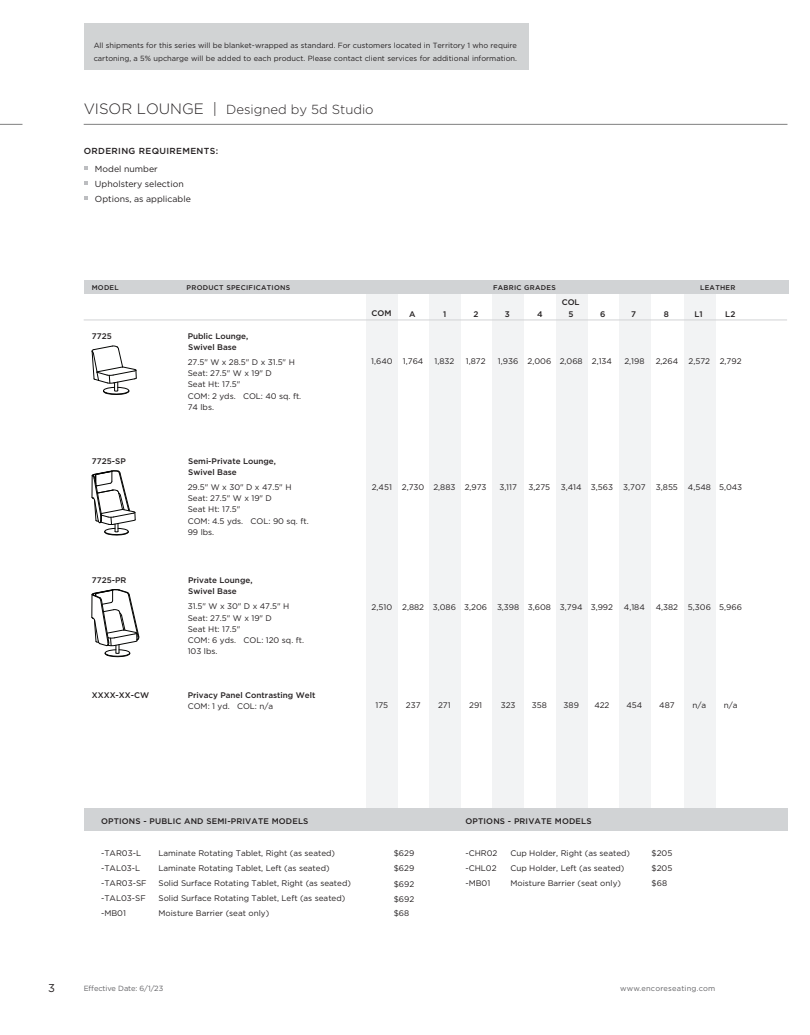
<style>
.page{position:relative;width:810px;height:1035px;background:#fff}
.page>*{position:absolute;margin:0;border:0;box-sizing:border-box;transform-origin:0 0}
.t1{font:300 13.12px "Gotham";color:#231f20}
.t2{font:11.25px "Gotham";color:#231f20}
.bullet_copy{font:8.75px "Gotham";color:#231f20}
.Left_Tabs{font:500 8.75px "Gotham";letter-spacing:.04em;color:#231f20}
.Options{font:8.12px "Gotham";color:#231f20}
.description{font:8.12px "Gotham";color:#231f20}
.Prices1{font:8.12px "Gotham";color:#231f20}
.description-2{font:500 8.12px/11.2px "Gotham";color:#231f20}
.description-3{font:500 8.12px "Gotham";letter-spacing:.02em;color:#231f20}
.Prices1-2{font:500 8.12px "Gotham";color:#231f20}
.t3{font:7.5px/12.5px "Gotham";color:#231f20}
.t4{font:7.5px "Gotham";letter-spacing:.015em;color:#636366}
.t5{font:7.5px "Gotham";letter-spacing:-.01em;color:#636366}
.Left_Tabs-2{font:500 6.88px "Gotham";letter-spacing:.04em;color:#231f20}
.s1{font-size:15px}
</style>
<div class="page">
<svg style="left:0;top:124px;width:22px;height:1px"></svg>
<hr style="left:84px;top:124px;width:703px;height:1px;background:#808080">
<div style="left:84px;top:23px;width:444px;height:46px;background:#d1d3d4"></div>
<div style="left:429px;top:288px;width:32px;height:537px;background:#f2f3f4"></div>
<div style="left:366px;top:289px;width:31px;height:536px;background:#f2f3f4"></div>
<div style="left:492px;top:289px;width:32px;height:536px;background:#f2f3f4"></div>
<div style="left:556px;top:289px;width:31px;height:536px;background:#f2f3f4"></div>
<div style="left:619px;top:289px;width:32px;height:536px;background:#f2f3f4"></div>
<div style="left:685px;top:289px;width:31px;height:536px;background:#f2f3f4"></div>
<div style="left:84px;top:280px;width:704px;height:13px;background:#d1d3d5"></div>
<hr style="left:84px;top:320px;width:703px;height:1px;background:#d1d2d4">
<div style="left:84px;top:809px;width:704px;height:22px;background:#d1d3d5"></div>
<svg style="left:92px;top:471px;width:44px;height:64px"></svg>
<svg style="left:92px;top:346px;width:45px;height:49px"></svg>
<svg style="left:91px;top:589px;width:48px;height:68px"></svg>
<svg style="left:84px;top:166px;width:3px;height:4px"></svg>
<svg style="left:84px;top:181px;width:3px;height:4px"></svg>
<svg style="left:84px;top:196px;width:3px;height:4px"></svg>
<p class="t3" style="left:94px;top:39px;width:425px">All shipments for this series will be blanket-wrapped as standard. For customers located in Territory 1 who require cartoning, a 5% upcharge will be added to each product. Please contact client services for additional information.</p>
<p class="t1" style="left:84px;top:101px;width:292px"><span class="s1">VISOR LOUNGE |</span> Designed by 5d Studio</p>
<p class="Left_Tabs" style="left:84px;top:145px;width:136px">ORDERING REQUIREMENTS:</p>
<p class="bullet_copy" style="left:95px;top:164px;width:64px">Model number</p>
<p class="bullet_copy" style="left:95px;top:179px;width:90px">Upholstery selection</p>
<p class="bullet_copy" style="left:95px;top:194px;width:97px">Options, as applicable</p>
<p class="Left_Tabs-2" style="left:92px;top:283px;width:28px">MODEL</p>
<p class="Left_Tabs-2" style="left:187px;top:283px;width:105px">PRODUCT SPECIFICATIONS</p>
<p class="Left_Tabs-2" style="left:493px;top:283px;width:64px">FABRIC GRADES</p>
<p class="Left_Tabs-2" style="left:700px;top:283px;width:37px">LEATHER</p>
<p class="description-2" style="left:92px;top:330px;width:21px">7725</p>
<p class="description-2" style="left:188px;top:330px;width:62px">Public Lounge,<br>Swivel Base</p>
<p class="description" style="left:188px;top:357px;width:109px">27.5" W x 28.5" D x 31.5" H</p>
<p class="description" style="left:188px;top:368px;width:86px">Seat: 27.5" W x 19" D</p>
<p class="description" style="left:188px;top:379px;width:54px">Seat Ht: 17.5"</p>
<p class="description" style="left:188px;top:390px;width:115px">COM: 2 yds. COL: 40 sq. ft.</p>
<p class="description" style="left:188px;top:402px;width:28px">74 lbs.</p>
<p class="description-2" style="left:92px;top:455px;width:35px">7725-SP</p>
<p class="description-2" style="left:188px;top:455px;width:89px">Semi-Private Lounge,<br>Swivel Base</p>
<p class="description" style="left:188px;top:482px;width:105px">29.5" W x 30" D x 47.5" H</p>
<p class="description" style="left:188px;top:493px;width:86px">Seat: 27.5" W x 19" D</p>
<p class="description" style="left:188px;top:504px;width:54px">Seat Ht: 17.5"</p>
<p class="description" style="left:188px;top:516px;width:122px">COM: 4.5 yds. COL: 90 sq. ft.</p>
<p class="description" style="left:188px;top:527px;width:28px">99 lbs.</p>
<p class="description-2" style="left:92px;top:575px;width:36px">7725-PR</p>
<p class="description-2" style="left:188px;top:575px;width:66px">Private Lounge,<br>Swivel Base</p>
<p class="description" style="left:188px;top:601px;width:103px">31.5" W x 30" D x 47.5" H</p>
<p class="description" style="left:188px;top:613px;width:86px">Seat: 27.5" W x 19" D</p>
<p class="description" style="left:188px;top:624px;width:54px">Seat Ht: 17.5"</p>
<p class="description" style="left:188px;top:635px;width:118px">COM: 6 yds. COL: 120 sq. ft.</p>
<p class="description" style="left:188px;top:646px;width:31px">103 lbs.</p>
<p class="description-2" style="left:92px;top:689px;width:59px">XXXX-XX-CW</p>
<p class="description-2" style="left:188px;top:689px;width:129px">Privacy Panel Contrasting Welt</p>
<p class="description" style="left:188px;top:701px;width:87px">COM: 1 yd. COL: n/a</p>
<p class="Prices1-2" style="left:371px;top:308px;width:21px">COM</p>
<p class="Prices1-2" style="left:562px;top:297px;width:19px">COL</p>
<p class="Prices1-2" style="left:409px;top:309px;width:8px">A</p>
<p class="Prices1-2" style="left:443px;top:309px;width:5px">1</p>
<p class="Prices1-2" style="left:474px;top:309px;width:6px">2</p>
<p class="Prices1-2" style="left:505px;top:309px;width:7px">3</p>
<p class="Prices1-2" style="left:537px;top:309px;width:7px">4</p>
<p class="Prices1-2" style="left:568px;top:309px;width:7px">5</p>
<p class="Prices1-2" style="left:600px;top:309px;width:7px">6</p>
<p class="Prices1-2" style="left:631px;top:309px;width:6px">7</p>
<p class="Prices1-2" style="left:664px;top:309px;width:7px">8</p>
<p class="Prices1-2" style="left:694px;top:309px;width:10px">L1</p>
<p class="Prices1-2" style="left:725px;top:309px;width:12px">L2</p>
<p class="Prices1" style="left:371px;top:356px;width:23px">1,640</p>
<p class="Prices1" style="left:403px;top:356px;width:22px">1,764</p>
<p class="Prices1" style="left:434px;top:356px;width:21px">1,832</p>
<p class="Prices1" style="left:466px;top:356px;width:21px">1,872</p>
<p class="Prices1" style="left:498px;top:356px;width:116px">1,936 2,006 2,068 2,134</p>
<p class="Prices1" style="left:624px;top:356px;width:22px">2,198</p>
<p class="Prices1" style="left:656px;top:356px;width:24px">2,264</p>
<p class="Prices1" style="left:689px;top:356px;width:54px">2,572 2,792</p>
<p class="Prices1" style="left:372px;top:482px;width:116px">2,451 2,730 2,883 2,973</p>
<p class="Prices1" style="left:499px;top:482px;width:19px">3,117</p>
<p class="Prices1" style="left:529px;top:482px;width:23px">3,275</p>
<p class="Prices1" style="left:561px;top:482px;width:54px">3,414 3,563</p>
<p class="Prices1" style="left:623px;top:482px;width:24px">3,707</p>
<p class="Prices1" style="left:656px;top:482px;width:88px">3,855 4,548 5,043</p>
<p class="Prices1" style="left:372px;top:602px;width:243px">2,510 2,882 3,086 3,206 3,398 3,608 3,794 3,992</p>
<p class="Prices1" style="left:624px;top:602px;width:22px">4,184</p>
<p class="Prices1" style="left:656px;top:602px;width:88px">4,382 5,306 5,966</p>
<p class="Prices1" style="left:376px;top:700px;width:14px">175</p>
<p class="Prices1" style="left:406px;top:700px;width:16px">237</p>
<p class="Prices1" style="left:438px;top:700px;width:14px">271</p>
<p class="Prices1" style="left:469px;top:700px;width:15px">291</p>
<p class="Prices1" style="left:501px;top:700px;width:16px">323</p>
<p class="Prices1" style="left:532px;top:700px;width:17px">358</p>
<p class="Prices1" style="left:564px;top:700px;width:17px">389</p>
<p class="Prices1" style="left:594px;top:700px;width:17px">422</p>
<p class="Prices1" style="left:627px;top:700px;width:17px">454</p>
<p class="Prices1" style="left:659px;top:700px;width:17px">487</p>
<p class="Prices1" style="left:693px;top:700px;width:15px">n/a</p>
<p class="Prices1" style="left:724px;top:700px;width:15px">n/a</p>
<p class="description-3" style="left:101px;top:816px;width:209px">OPTIONS - PUBLIC AND SEMI-PRIVATE MODELS</p>
<p class="description-3" style="left:465px;top:816px;width:128px">OPTIONS - PRIVATE MODELS</p>
<p class="Options" style="left:101px;top:848px;width:42px">-TAR03-L</p>
<p class="Options" style="left:159px;top:848px;width:178px">Laminate Rotating Tablet, Right (as seated)</p>
<p class="Options" style="left:101px;top:863px;width:41px">-TAL03-L</p>
<p class="Options" style="left:159px;top:863px;width:173px">Laminate Rotating Tablet, Left (as seated)</p>
<p class="Options" style="left:101px;top:878px;width:47px">-TAR03-SF</p>
<p class="Options" style="left:159px;top:878px;width:194px">Solid Surface Rotating Tablet, Right (as seated)</p>
<p class="Options" style="left:101px;top:893px;width:46px">-TAL03-SF</p>
<p class="Options" style="left:159px;top:893px;width:188px">Solid Surface Rotating Tablet, Left (as seated)</p>
<p class="Options" style="left:101px;top:908px;width:26px">-MB01</p>
<p class="Options" style="left:159px;top:908px;width:112px">Moisture Barrier (seat only)</p>
<p class="Options" style="left:394px;top:848px;width:22px">$629</p>
<p class="Options" style="left:394px;top:863px;width:22px">$629</p>
<p class="Options" style="left:394px;top:878px;width:22px">$692</p>
<p class="Options" style="left:394px;top:893px;width:22px">$692</p>
<p class="Options" style="left:394px;top:908px;width:17px">$68</p>
<p class="Options" style="left:465px;top:848px;width:34px">-CHR02</p>
<p class="Options" style="left:510px;top:848px;width:121px">Cup Holder, Right (as seated)</p>
<p class="Options" style="left:465px;top:863px;width:33px">-CHL02</p>
<p class="Options" style="left:510px;top:863px;width:116px">Cup Holder, Left (as seated)</p>
<p class="Options" style="left:465px;top:878px;width:26px">-MB01</p>
<p class="Options" style="left:510px;top:878px;width:112px">Moisture Barrier (seat only)</p>
<p class="Options" style="left:652px;top:848px;width:22px">$205</p>
<p class="Options" style="left:652px;top:863px;width:22px">$205</p>
<p class="Options" style="left:652px;top:878px;width:17px">$68</p>
<h2 class="t2" style="left:48px;top:980px;width:8px">3</h2>
<p class="t5" style="left:84px;top:984px;width:81px">Effective Date: 6/1/23</p>
<p class="t4" style="left:620px;top:984px;width:97px">www.encoreseating.com</p>
</div>
